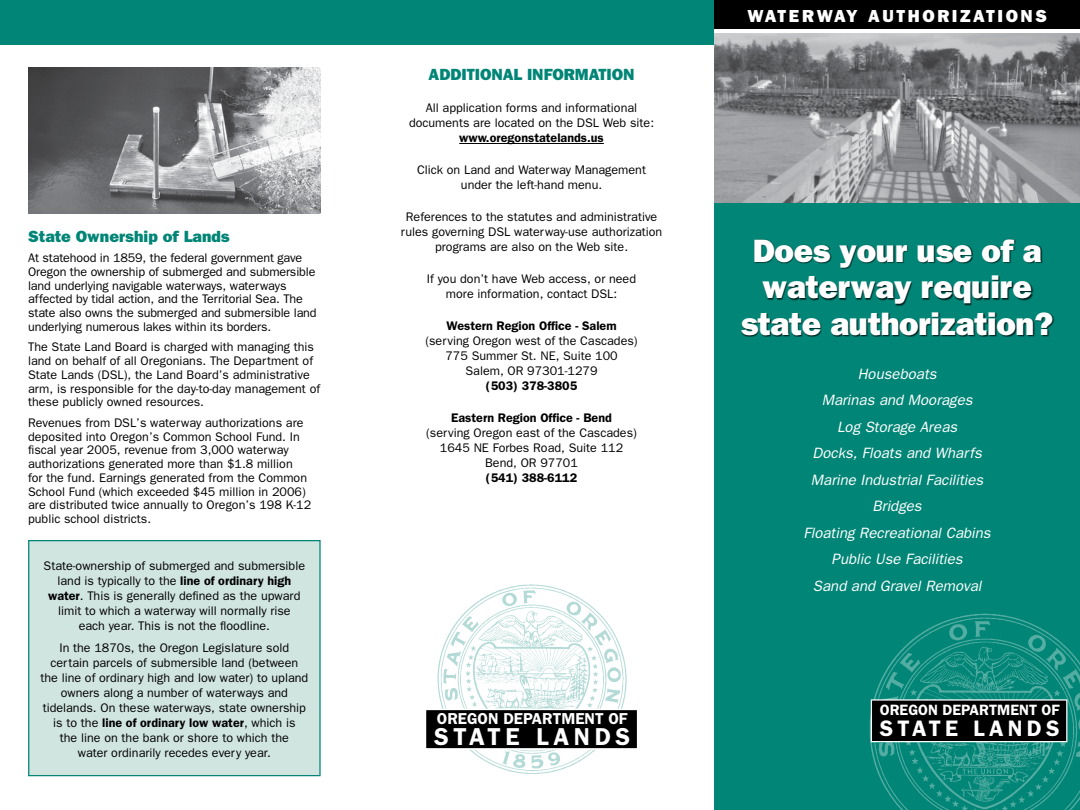
<style>
.page{position:relative;width:1080px;height:810px;background:#fff}
.page>*{position:absolute;margin:0;border:0;box-sizing:border-box;transform-origin:0 0}
.t1{font:800 32.5px/36.2px "Franklin Gothic";letter-spacing:-.01em;color:#fff;text-align:center}
.t2{font:600 24.62px "Franklin Gothic";letter-spacing:.19em;color:#fff}
.t3{font:600 22.5px "Franklin Gothic";letter-spacing:.19em;color:#fff}
.t4{font:800 17.5px "Franklin Gothic";letter-spacing:.15em;color:#fff}
.t5{font:800 16.25px "Franklin Gothic";color:#008576}
.t6{font:600 15.88px "Franklin Gothic";color:#fff}
.t7{font:italic 15px/26.5px "Franklin Gothic";color:#fff;text-align:center}
.t8{font:600 15px "Franklin Gothic";color:#fff}
.t9{font:12.5px/15px "Franklin Gothic";color:#000;text-align:center}
.t10{font:600 12.5px "Franklin Gothic";color:#000}
.s1{font-weight:600}
</style>
<div class="page">
<div style="left:0;top:0;width:1080px;height:45px;background:#008576"></div>
<div style="left:714px;top:0;width:366px;height:810px;background:#008576"></div>
<div style="left:741px;top:239px;width:314px;height:98px;background:#000;opacity:.75"></div>
<img style="left:869px;top:613px;width:211px;height:197px">
<div style="left:714px;top:0;width:366px;height:45px;background:linear-gradient(to right,#fff,#fff)"></div>
<div style="left:871px;top:700px;width:196px;height:42px;background:#000"></div>
<div style="left:871px;top:699px;width:196px;height:43px;border:1px solid #fff"></div>
<img style="left:714px;top:34px;width:366px;height:168px">
<div style="left:714px;top:0;width:366px;height:29px;background:#000"></div>
<hr style="left:459px;top:143px;width:145px;height:1px;background:#000">
<img style="left:437px;top:584px;width:190px;height:190px">
<div style="left:426px;top:709px;width:212px;height:40px;background:#000"></div>
<div style="left:425px;top:709px;width:213px;height:41px;border:1px solid #fff"></div>
<img style="left:29px;top:68px;width:292px;height:146px">
<div style="left:29px;top:541px;width:291px;height:235px;background:#d0e4e0"></div>
<div style="left:28px;top:540px;width:293px;height:236px;border:1px solid #008576"></div>
<h3 class="t5" style="left:28px;top:226px;width:203px">State Ownership of Lands</h3>
<p class="t9" style="left:28px;top:251px;width:290px;line-height:13.8px;text-align:left">At statehood in 1859, the federal government gave Oregon the ownership of submerged and submersible land underlying navigable waterways, waterways affected by tidal action, and the Territorial Sea. The state also owns the submerged and submersible land underlying numerous lakes within its borders.</p>
<p class="t9" style="left:28px;top:340px;width:294px;line-height:13.8px;text-align:left">The State Land Board is charged with managing this land on behalf of all Oregonians. The Department of State Lands (DSL), the Land Board’s administrative arm, is responsible for the day-to-day management of these publicly owned resources.</p>
<p class="t9" style="left:28px;top:415px;width:285px;line-height:13.8px;text-align:left">Revenues from DSL’s waterway authorizations are deposited into Oregon’s Common School Fund. In fiscal year 2005, revenue from 3,000 waterway authorizations generated more than $1.8 million<br>for the fund. Earnings generated from the Common School Fund (which exceeded $45 million in 2006) are distributed twice annually to Oregon’s 198 K-12 public school districts.</p>
<p class="t9" style="left:44px;top:558px;width:263px">State-ownership of submerged and submersible land is typically to the <span class="s1">line of ordinary high water</span>. This is generally defined as the upward limit to which a waterway will normally rise each year. This is not the floodline.</p>
<p class="t9" style="left:40px;top:640px;width:269px">In the 1870s, the Oregon Legislature sold certain parcels of submersible land (between the line of ordinary high and low water) to upland owners along a number of waterways and tidelands. On these waterways, state ownership is to the <span class="s1">line of ordinary low water</span>, which is<br>the line on the bank or shore to which the<br>water ordinarily recedes every year.</p>
<h3 class="t5" style="left:429px;top:65px;width:21px">Additiona</h3>
<h3 class="t5" style="left:513px;top:65px;width:86px">l in formation</h3>
<p class="t9" style="left:409px;top:100px;width:247px">All application forms and informational documents are located on the DSL Web site:</p>
<p class="t10" style="left:459px;top:131px;width:146px">www.oregonstatelands.us</p>
<p class="t9" style="left:417px;top:162px;width:230px">Click on Land and Waterway Management under the left-hand menu.</p>
<p class="t9" style="left:401px;top:209px;width:263px">References to the statutes and administrative rules governing DSL waterway-use authorization programs are also on the Web site.</p>
<p class="t9" style="left:427px;top:271px;width:211px">If you don’t have Web access, or need more information, contact DSL:</p>
<p class="t10" style="left:446px;top:318px;width:172px">Western Region Office - Salem</p>
<p class="t9" style="left:425px;top:333px;width:214px">(serving Oregon west of the Cascades)<br>775 Summer St. NE, Suite 100<br>Salem, OR 97301-1279</p>
<p class="t10" style="left:486px;top:378px;width:93px">(503) 378-3805</p>
<p class="t10" style="left:451px;top:410px;width:162px">Eastern Region Office - Bend</p>
<p class="t9" style="left:426px;top:425px;width:212px">(serving Oregon east of the Cascades)<br>1645 NE Forbes Road, Suite 112<br>Bend, OR 97701</p>
<p class="t10" style="left:486px;top:470px;width:93px">(541) 388-6112</p>
<p class="t6" style="left:437px;top:710px;width:192px">Oregon Department Of</p>
<h2 class="t2" style="left:434px;top:722px;width:179px">State lands</h2>
<h3 class="t4" style="left:747px;top:6px;width:301px">WATERWAY AUTHORIZATIONS</h3>
<h1 class="t1" style="left:741px;top:232px;width:314px">Does your use of a waterway require state authorization?</h1>
<p class="t7" style="left:804px;top:360px;width:189px">Houseboats<br>Marinas and Moorages<br>Log Storage Areas<br>Docks, Floats and Wharfs<br>Marine Industrial Facilities<br>Bridges<br>Floating Recreational Cabins<br>Public Use Facilities<br>Sand and Gravel Removal</p>
<p class="t8" style="left:880px;top:701px;width:181px">Oregon Department Of</p>
<h3 class="t3" style="left:880px;top:715px;width:164px">State lands</h3>
</div>
